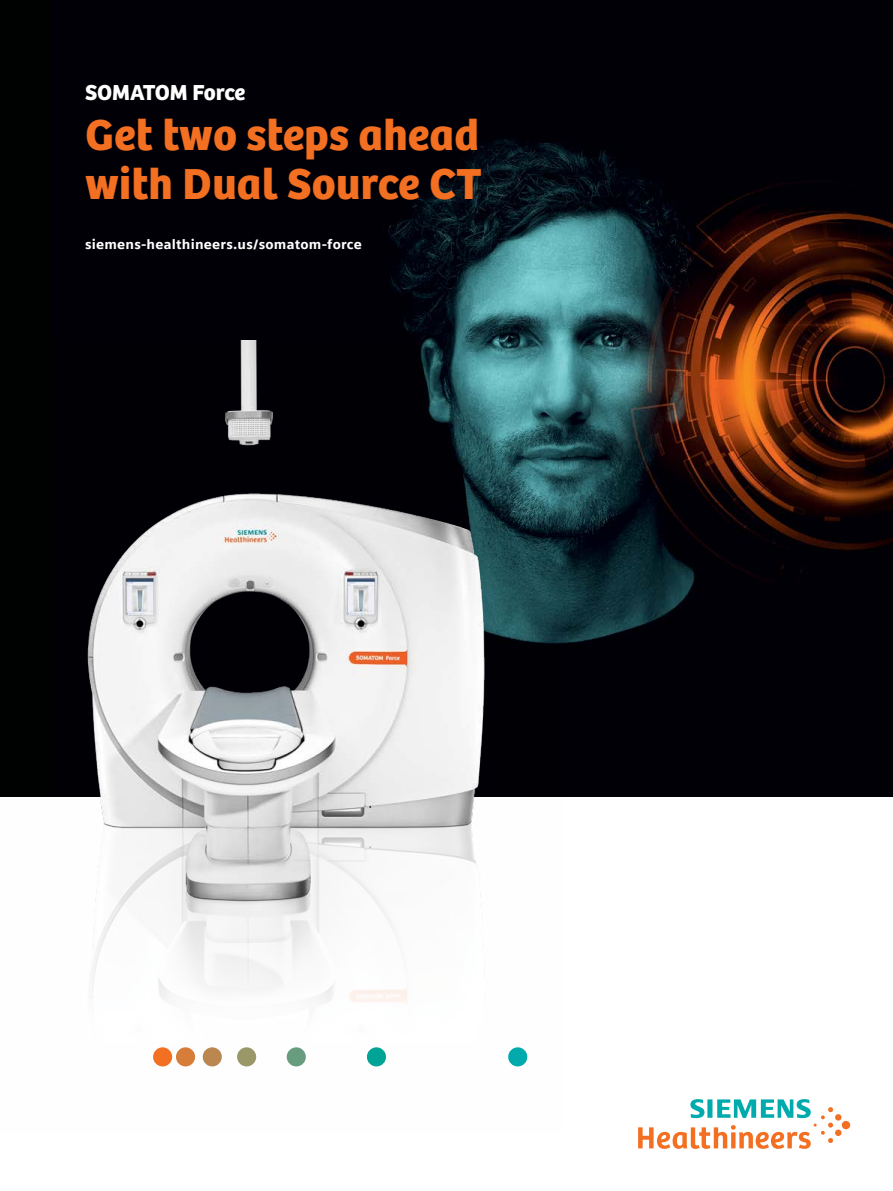
<style>
.page{position:relative;width:893px;height:1191px;background:#fff}
.page>*{position:absolute;margin:0;border:0;box-sizing:border-box;transform-origin:0 0}
.t1{font:45px/49.5px "SH Bree Headline Regular";color:#f36f21}
.t2{font:22.5px "SH Bree Headline Regular";letter-spacing:-.015em;color:#fff}
.t3{font:900 13.5px "Siemens Sans";letter-spacing:.015em;color:#fff}
</style>
<div class="page">
<svg style="left:638px;top:1099px;width:212px;height:50px"></svg>
<div style="left:0;top:0;width:893px;height:796px;background:#000101"></div>
<img style="left:240px;top:138px;width:653px;height:506px">
<img style="left:0;top:341px;width:563px;height:726px">
<div style="left:153px;top:1047px;width:19px;height:19px;background:#f36f21;border-radius:50%"></div>
<div style="left:176px;top:1047px;width:19px;height:19px;background:#d67d39;border-radius:50%"></div>
<div style="left:203px;top:1047px;width:19px;height:19px;background:#bb8750;border-radius:50%"></div>
<div style="left:237px;top:1047px;width:19px;height:19px;background:#9a9769;border-radius:50%"></div>
<div style="left:287px;top:1047px;width:19px;height:19px;background:#679c7f;border-radius:50%"></div>
<div style="left:367px;top:1047px;width:19px;height:19px;background:#00a496;border-radius:50%"></div>
<div style="left:508px;top:1047px;width:19px;height:19px;background:#00aaad;border-radius:50%"></div>
<h2 class="t2" style="left:85px;top:75px;width:162px">SOMATOM Force</h2>
<h1 class="t1" style="left:85px;top:108px;width:398px">Get two steps ahead with Dual Source CT</h1>
<p class="t3" style="left:85px;top:233px;width:278px">siemens-healthineers.us/somatom-force</p>
</div>
